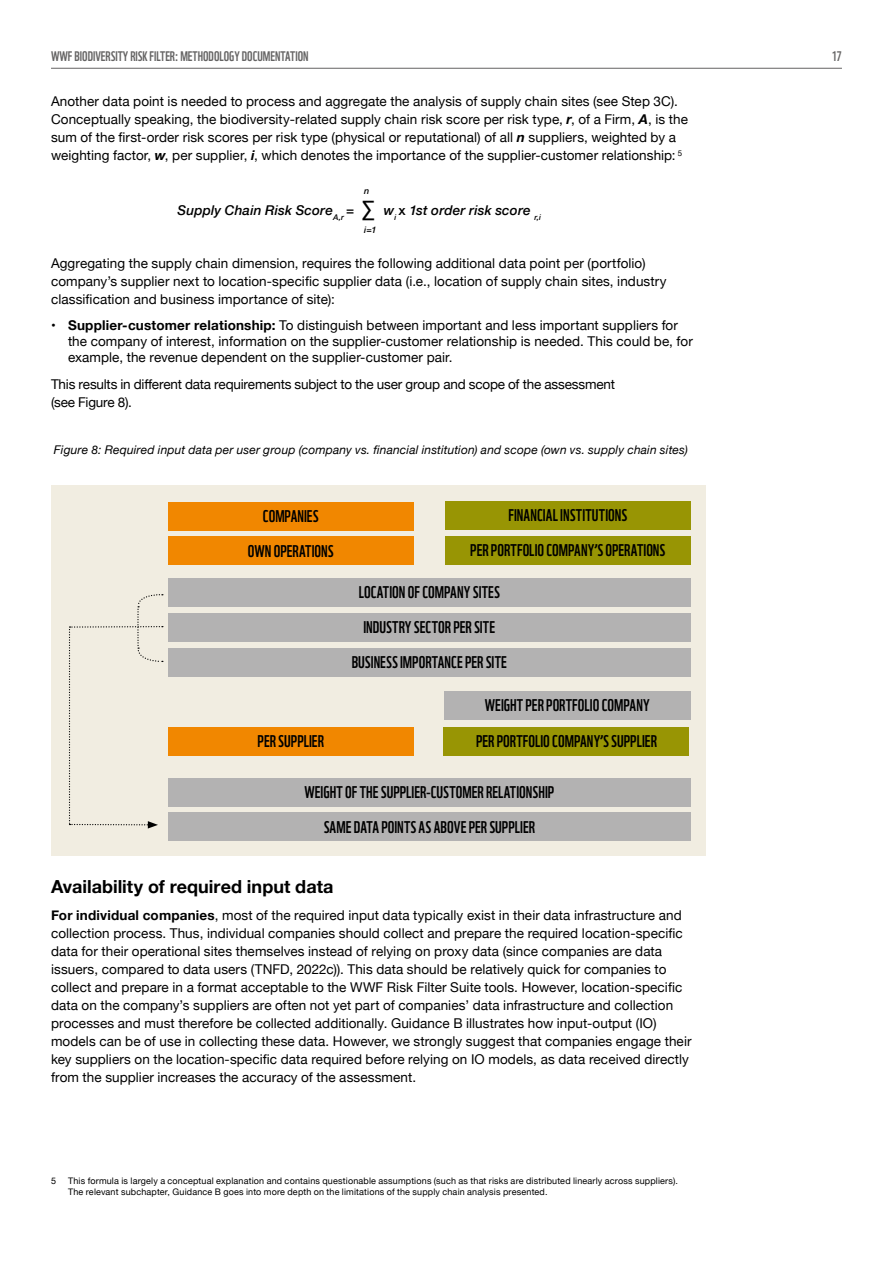
<style>
.page{position:relative;width:893px;height:1263px;background:#fff}
.page>*{position:absolute;margin:0;border:0;box-sizing:border-box;transform-origin:0 0}
.t1{font:500 19.5px "Helvetica Neue";color:#000}
.t2{font:700 18px "Helvetica Neue";color:#000}
.t3{font:16.5px/35px "WWF";letter-spacing:.005em;color:#000;text-align:center}
.t4{font:13.5px/18px "Helvetica Neue";letter-spacing:.005em;color:#000}
.t5{font:13.5px/18px "Helvetica Neue";letter-spacing:-.015em;color:#000}
.t6{font:13.5px "WWF";color:#646363}
.t7{font:italic 500 13.5px "Helvetica Neue";letter-spacing:.01em;color:#000}
.t8{font:italic 12px "Helvetica Neue";letter-spacing:.01em;color:#000}
.t9{font:9px/10.8px "Helvetica Neue";letter-spacing:.02em;color:#000}
.t10{font:italic 500 9px "Helvetica Neue";color:#000}
.t11{font:italic 500 7.8px "Helvetica Neue";color:#000}
.s1{font-weight:700;font-style:italic}
.s2{font-style:normal}
.s3{font-weight:700}
</style>
<div class="page">
<hr style="left:51px;top:68px;width:791px;height:1px;background:#646363">
<div style="left:51px;top:485px;width:655px;height:370px;background:#f1ede1"></div>
<div style="left:445px;top:501px;width:246px;height:29px;background:#989504"></div>
<div style="left:445px;top:536px;width:246px;height:28px;background:#989504"></div>
<div style="left:444px;top:727px;width:245px;height:29px;background:#989504"></div>
<div style="left:168px;top:502px;width:245px;height:29px;background:#f18700"></div>
<div style="left:168px;top:578px;width:523px;height:28px;background:#b3b2b2"></div>
<div style="left:168px;top:613px;width:523px;height:28px;background:#b3b2b2"></div>
<div style="left:168px;top:648px;width:523px;height:28px;background:#b3b2b2"></div>
<div style="left:168px;top:778px;width:523px;height:29px;background:#b3b2b2"></div>
<div style="left:168px;top:812px;width:523px;height:29px;background:#b3b2b2"></div>
<div style="left:444px;top:691px;width:247px;height:29px;background:#b3b2b2"></div>
<div style="left:168px;top:536px;width:245px;height:29px;background:#f18700"></div>
<div style="left:168px;top:727px;width:245px;height:29px;background:#f18700"></div>
<svg style="left:69px;top:594px;width:94px;height:234px"></svg>
<p class="t6" style="left:51px;top:46px;width:259px">WWF BIODIVERSITY RISK FILTER: METHODOLOGY DOCUMENTATION</p>
<p class="t6" style="left:832px;top:46px;width:11px">17</p>
<p class="t4" style="left:51px;top:93px;width:638px">Another data point is needed to process and aggregate the analysis of supply chain sites (see Step 3C).<br>Conceptually speaking, the biodiversity-related supply chain risk score per risk type, <span class="s1">r</span>, of a Firm, <span class="s1">A</span>, is the sum of the first-order risk scores per risk type (physical or reputational) of all <span class="s1">n</span> suppliers, weighted by a weighting factor, <span class="s1">w</span>, per supplier, <span class="s1">i</span>, which denotes the importance of the supplier-customer relationship: <sup>5</sup></p>
<p class="t7" style="left:178px;top:199px;width:178px">Supply Chain Risk Score<sub>A,r</sub> =</p>
<p class="t10" style="left:364px;top:183px;width:7px">n</p>
<p class="t10" style="left:364px;top:222px;width:14px">i=1</p>
<h1 class="t1" style="left:362px;top:193px;width:14px">∑</h1>
<p class="t7" style="left:384px;top:199px;width:148px">w<sub>i</sub> <span class="s2">x</span> 1st order risk score</p>
<p class="t11" style="left:534px;top:210px;width:8px">r,i</p>
<p class="t4" style="left:51px;top:255px;width:617px">Aggregating the supply chain dimension, requires the following additional data point per (portfolio) company’s supplier next to location-specific supplier data (i.e., location of supply chain sites, industry classification and business importance of site):</p>
<p class="t4" style="left:68px;top:317px;width:626px;line-height:16.2px;text-indent:-17px"><span class="s3">• Supplier-customer relationship:</span> To distinguish between important and less important suppliers for the company of interest, information on the supplier-customer relationship is needed. This could be, for example, the revenue dependent on the supplier-customer pair.</p>
<p class="t5" style="left:51px;top:376px;width:565px">This results in different data requirements subject to the user group and scope of the assessment (see Figure 8).</p>
<p class="t8" style="left:54px;top:441px;width:635px">Figure 8: Required input data per user group (company vs. financial institution) and scope (own vs. supply chain sites)</p>
<p class="t3" style="left:263px;top:497px;width:57px">COMPANIES</p>
<p class="t3" style="left:248px;top:532px;width:88px">OWN OPERATIONS</p>
<p class="t3" style="left:258px;top:722px;width:68px">PER SUPPLIER</p>
<p class="t3" style="left:470px;top:497px;width:197px;line-height:34.5px">FINANCIAL INSTITUTIONS<br>PER PORTFOLIO COMPANY’S OPERATIONS</p>
<p class="t3" style="left:352px;top:573px;width:157px">LOCATION OF COMPANY SITES<br>INDUSTRY SECTOR PER SITE<br>BUSINESS IMPORTANCE PER SITE</p>
<p class="t3" style="left:485px;top:686px;width:166px">WEIGHT PER PORTFOLIO COMPANY</p>
<p class="t3" style="left:476px;top:722px;width:182px">PER PORTFOLIO COMPANY’S SUPPLIER</p>
<p class="t3" style="left:304px;top:774px;width:251px;line-height:34.2px">WEIGHT OF THE SUPPLIER-CUSTOMER RELATIONSHIP<br>SAME DATA POINTS AS ABOVE PER SUPPLIER</p>
<h2 class="t2" style="left:51px;top:872px;width:284px">Availability of required input data</h2>
<p class="t4" style="left:51px;top:907px;width:642px"><span class="s3">For individual companies</span>, most of the required input data typically exist in their data infrastructure and collection process. Thus, individual companies should collect and prepare the required location-specific data for their operational sites themselves instead of relying on proxy data (since companies are data issuers, compared to data users (TNFD, 2022c)). This data should be relatively quick for companies to collect and prepare in a format acceptable to the WWF Risk Filter Suite tools. However, location-specific data on the company’s suppliers are often not yet part of companies’ data infrastructure and collection processes and must therefore be collected additionally. Guidance B illustrates how input-output (IO) models can be of use in collecting these data. However, we strongly suggest that companies engage their key suppliers on the location-specific data required before relying on IO models, as data received directly from the supplier increases the accuracy of the assessment.</p>
<p class="t9" style="left:51px;top:1176px;width:7px">5</p>
<p class="t9" style="left:68px;top:1176px;width:611px">This formula is largely a conceptual explanation and contains questionable assumptions (such as that risks are distributed linearly across suppliers).<br>The relevant subchapter, Guidance B goes into more depth on the limitations of the supply chain analysis presented.</p>
</div>
